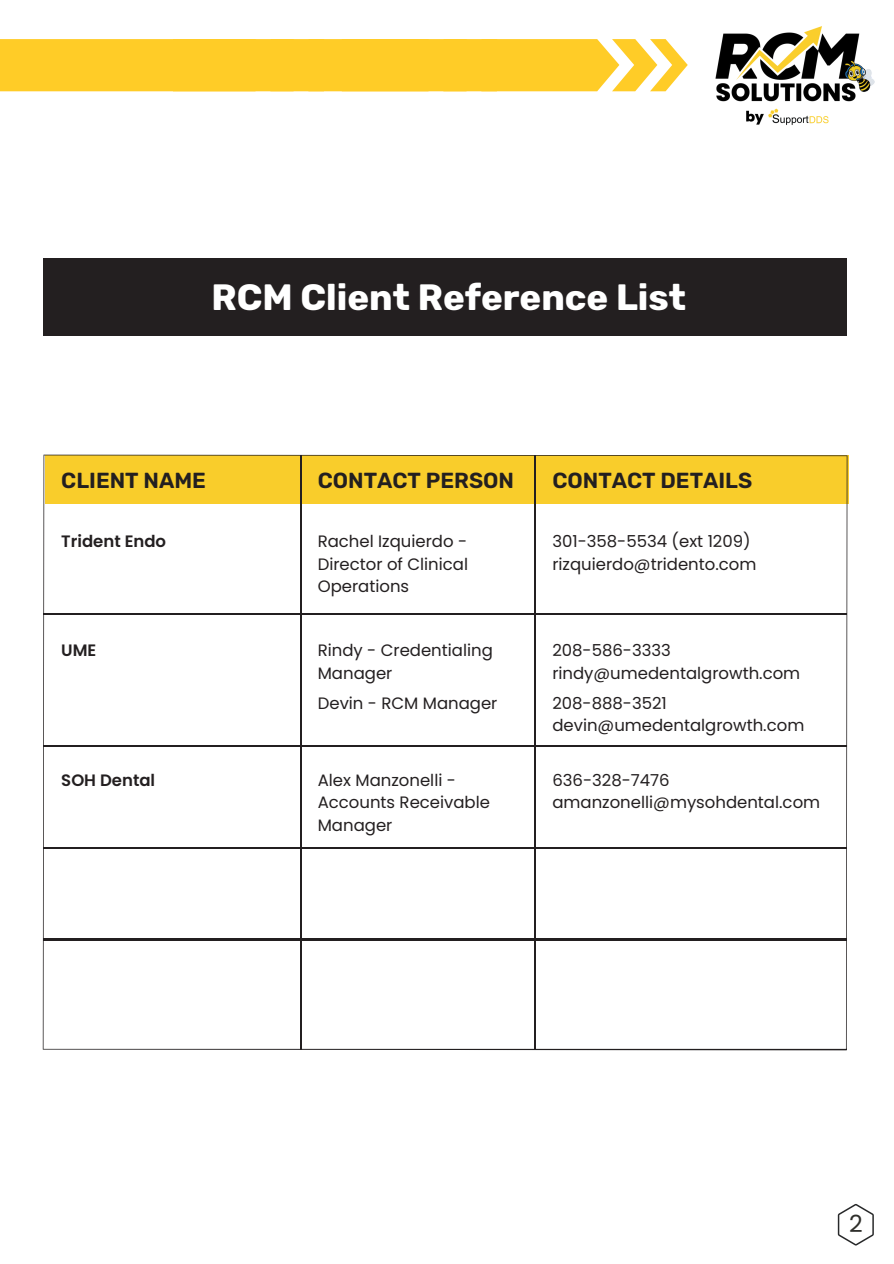
<style>
.page{position:relative;width:894px;height:1264px;background:#fff}
.page>*{position:absolute;margin:0;border:0;box-sizing:border-box;transform-origin:0 0}
.t1{font:700 36.45px "Rubik";color:#fff}
.t2{font:23.7px "Poppins";color:#2e2e2a}
.t3{font:600 21.75px "Rubik";color:#231f20}
.t4{font:16.5px/22.5px "Poppins";color:#231f20}
.t5{font:600 16.5px "Poppins";color:#231f20}
</style>
<div class="page">
<div style="left:44px;top:258px;width:802px;height:78px;background:#231f20"></div>
<svg style="left:43px;top:454px;width:804px;height:596px"></svg>
<hr style="left:300px;top:455px;width:1px;height:594px;background:#231f20">
<hr style="left:534px;top:455px;width:1px;height:594px;background:#231f20">
<hr style="left:43px;top:613px;width:803px;height:1px;background:#231f20">
<hr style="left:43px;top:745px;width:803px;height:1px;background:#231f20">
<hr style="left:43px;top:847px;width:803px;height:1px;background:#231f20">
<hr style="left:43px;top:938px;width:803px;height:2px;background:#231f20">
<img style="left:715px;top:26px;width:160px;height:99px">
<svg style="left:0;top:39px;width:687px;height:52px;background:#ffce33"></svg>
<svg style="left:837px;top:1204px;width:36px;height:41px"></svg>
<p class="t1" style="left:211px;top:276px;width:476px">RCM Client Reference List</p>
<p class="t3" style="left:61px;top:467px;width:146px">CLIENT NAME</p>
<p class="t3" style="left:318px;top:467px;width:198px">CONTACT PERSON</p>
<p class="t3" style="left:552px;top:467px;width:201px">CONTACT DETAILS</p>
<p class="t5" style="left:61px;top:529px;width:106px">Trident Endo</p>
<h2 class="t4" style="left:318px;top:530px;width:152px;text-align:justify">Rachel Izquierdo - Director of Clinical Operations</h2>
<h2 class="t4" style="left:552px;top:530px;width:205px">301-358-5534 (ext 1209) rizquierdo@tridento.com</h2>
<p class="t5" style="left:61px;top:639px;width:37px">UME</p>
<p class="t5" style="left:61px;top:768px;width:95px">SOH Dental</p>
<h4 class="t4" style="left:318px;top:639px;width:176px">Rindy - Credentialing<br>Manager</h4>
<h3 class="t4" style="left:318px;top:691px;width:181px">Devin - RCM Manager</h3>
<h1 class="t4" style="left:318px;top:768px;width:174px">Alex Manzonelli -<br>Accounts Receivable<br>Manager</h1>
<h4 class="t4" style="left:552px;top:639px;width:120px">208-586-3333</h4>
<h2 class="t4" style="left:552px;top:661px;width:249px">rindy@umedentalgrowth.com</h2>
<p class="t4" style="left:552px;top:691px;width:116px">208-888-3521</p>
<p class="t4" style="left:552px;top:714px;width:253px">devin@umedentalgrowth.com</p>
<p class="t4" style="left:552px;top:768px;width:119px">636-328-7476</p>
<p class="t4" style="left:552px;top:791px;width:269px">amanzonelli@mysohdental.com</p>
<p class="t2" style="left:848px;top:1207px;width:15px">2</p>
</div>
